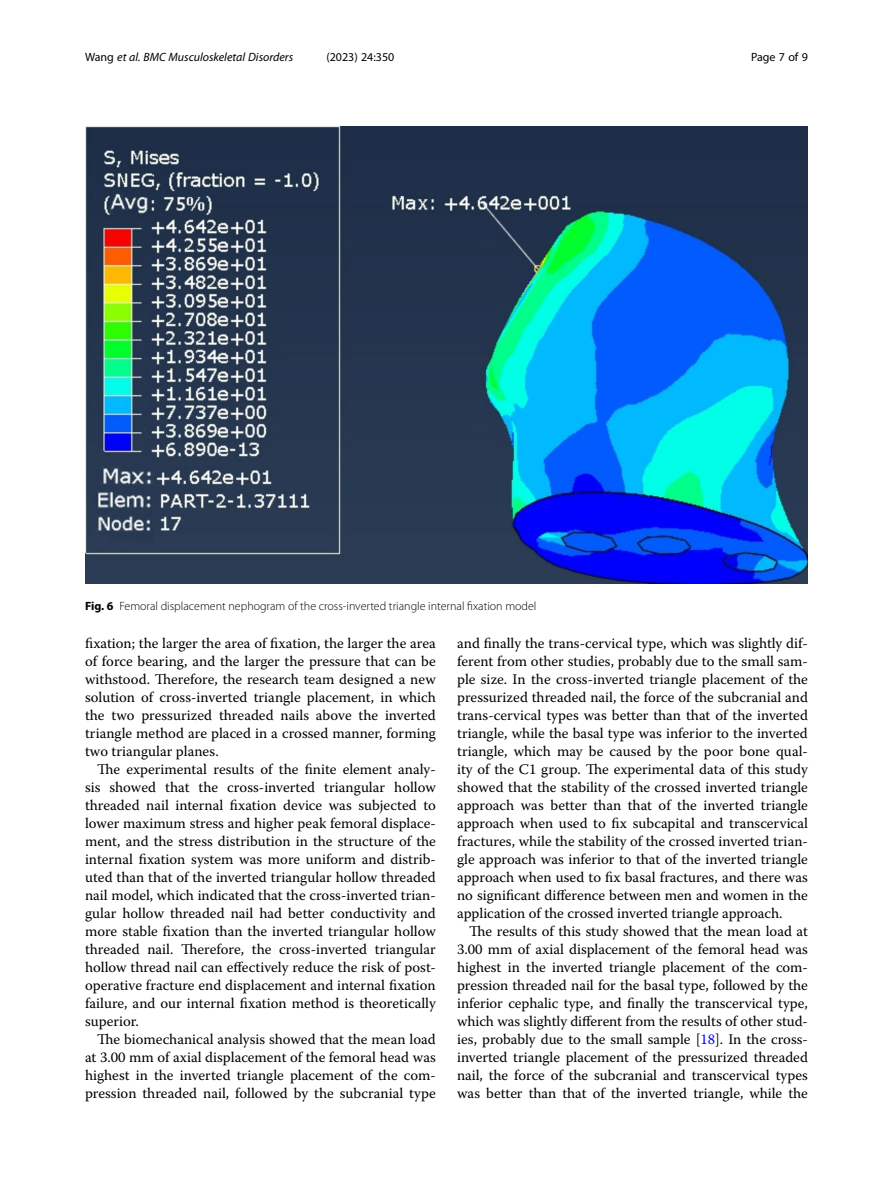
<style>
.page{position:relative;width:893px;height:1191px;background:#fff}
.page>*{position:absolute;margin:0;border:0;box-sizing:border-box;transform-origin:0 0}
.Body_Text_Indent{font:14.7px/18px "Warnock Pro";color:#000;text-align:justify}
.Figure_Caption{font:300 12px "Myriad Pro";color:#000}
.t1{font:italic 12px "Myriad Pro";color:#000}
.t2{font:12px "Myriad Pro";color:#000}
.s1{font-style:normal}
.s2{font-weight:700}
.s3{color:#00f}
</style>
<div class="page">
<img style="left:85px;top:126px;width:723px;height:457px">
<p class="t1" style="left:85px;top:50px;width:210px"><span class="s1">Wang</span> et al. BMC Musculoskeletal Disorders</p>
<p class="t2" style="left:326px;top:50px;width:70px">(2023) 24:350</p>
<p class="t2" style="left:751px;top:50px;width:58px">Page 7 of 9</p>
<p class="Figure_Caption" style="left:85px;top:599px;width:453px"><span class="s2">Fig. 6</span> Femoral displacement nephogram of the cross-inverted triangle internal fixation model</p>
<p class="Body_Text_Indent" style="left:85px;top:634px;width:352px">fixation; the larger the area of fixation, the larger the area of force bearing, and the larger the pressure that can be withstood. Therefore, the research team designed a new solution of cross-inverted triangle placement, in which the two pressurized threaded nails above the inverted triangle method are placed in a crossed manner, forming two triangular planes.</p>
<p class="Body_Text_Indent" style="left:85px;top:760px;width:352px;text-indent:12px">The experimental results of the finite element analy&shy;sis showed that the cross-inverted triangular hollow threaded nail internal fixation device was subjected to lower maximum stress and higher peak femoral displace&shy;ment, and the stress distribution in the structure of the internal fixation system was more uniform and distrib&shy;uted than that of the inverted triangular hollow threaded nail model, which indicated that the cross-inverted trian&shy;gular hollow threaded nail had better conductivity and more stable fixation than the inverted triangular hollow threaded nail. Therefore, the cross-inverted triangular hollow thread nail can effectively reduce the risk of post&shy;operative fracture end displacement and internal fixation failure, and our internal fixation method is theoretically superior.</p>
<p class="Body_Text_Indent" style="left:85px;top:1030px;width:352px;text-indent:12px">The biomechanical analysis showed that the mean load at 3.00 mm of axial displacement of the femoral head was highest in the inverted triangle placement of the com&shy;pression threaded nail, followed by the subcranial type</p>
<p class="Body_Text_Indent" style="left:457px;top:634px;width:352px">and finally the trans-cervical type, which was slightly dif&shy;ferent from other studies, probably due to the small sam&shy;ple size. In the cross-inverted triangle placement of the pressurized threaded nail, the force of the subcranial and trans-cervical types was better than that of the inverted triangle, while the basal type was inferior to the inverted triangle, which may be caused by the poor bone qual&shy;ity of the C1 group. The experimental data of this study showed that the stability of the crossed inverted triangle approach was better than that of the inverted triangle approach when used to fix subcapital and transcervical fractures, while the stability of the crossed inverted trian&shy;gle approach was inferior to that of the inverted triangle approach when used to fix basal fractures, and there was no significant difference between men and women in the application of the crossed inverted triangle approach.</p>
<p class="Body_Text_Indent" style="left:457px;top:922px;width:352px;text-indent:12px">The results of this study showed that the mean load at 3.00 mm of axial displacement of the femoral head was highest in the inverted triangle placement of the com&shy;pression threaded nail for the basal type, followed by the inferior cephalic type, and finally the transcervical type, which was slightly different from the results of other stud&shy;ies, probably due to the small sample [<span class="s3">18</span>]. In the cross&shy;inverted triangle placement of the pressurized threaded nail, the force of the subcranial and transcervical types was better than that of the inverted triangle, while the</p>
</div>
